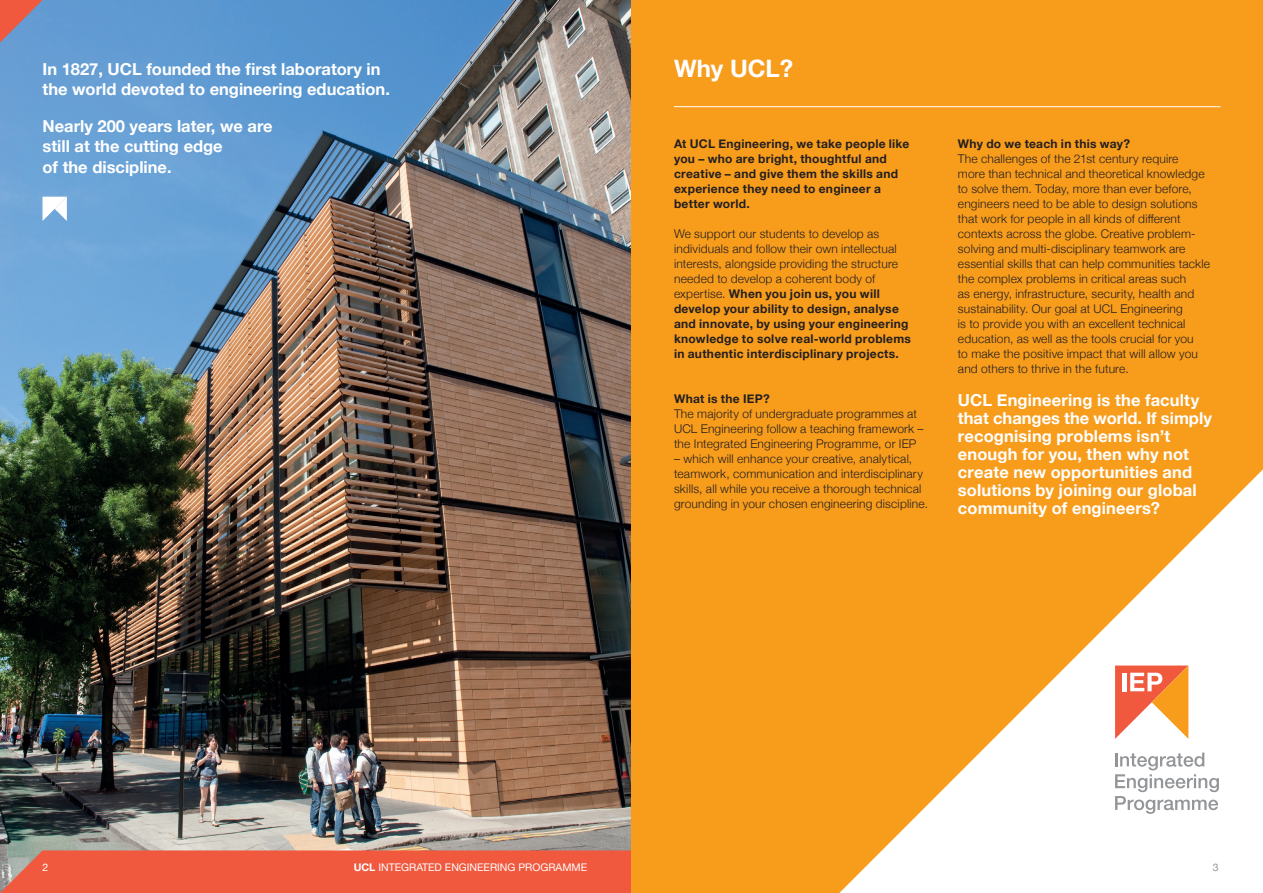
<style>
.page{position:relative;width:1263px;height:893px;background:#fff}
.page>*{position:absolute;margin:0;border:0;box-sizing:border-box;transform-origin:0 0}
.t1{font:700 24px "Helvetica Neue";color:#fff}
.t2{font:700 16.5px/18px "Helvetica Neue";color:#fff}
.t3{font:300 12px/15px "Helvetica Neue";letter-spacing:.015em;color:#231f20}
.t4{font:700 12px/15px "Helvetica Neue";letter-spacing:.025em;color:#231f20}
.t5{font:10.5px "Helvetica Neue";color:#fff}
.t6{font:10.5px "Helvetica Neue";color:#939598}
.s1{font-weight:300}
.s2{font-weight:700}
</style>
<div class="page">
<img style="left:0;top:0;width:631px;height:850px">
<div style="left:0;top:850px;width:631px;height:43px;background:#f0593e"></div>
<div style="left:631px;top:0;width:632px;height:893px;background:#f89c1c"></div>
<svg style="left:839px;top:469px;width:424px;height:424px"></svg>
<svg style="left:0;top:0;width:43px;height:43px;background:#a87b89"></svg>
<hr style="left:674px;top:106px;width:546px;height:1px;background:#fff">
<svg style="left:43px;top:197px;width:24px;height:24px"></svg>
<svg style="left:1115px;top:665px;width:73px;height:74px"></svg>
<svg style="left:1115px;top:753px;width:104px;height:61px;background:#e3e3e4"></svg>
<h2 class="t2" style="left:43px;top:59px;width:349px;line-height:20.2px">In 1827, UCL founded the first laboratory in the world devoted to engineering education.</h2>
<h2 class="t2" style="left:43px;top:116px;width:232px;line-height:20.2px">Nearly 200 years later, we are still at the cutting edge<br>of the discipline.</h2>
<h1 class="t1" style="left:674px;top:49px;width:121px">Why UCL?</h1>
<p class="t4" style="left:674px;top:136px;width:237px">At UCL Engineering, we take people like you – who are bright, thoughtful and creative – and give them the skills and experience they need to engineer a better world.</p>
<p class="t4" style="left:674px;top:226px;width:238px"><span class="s1">We support our students to develop as individuals and follow their own intellectual interests, alongside providing the structure needed to develop a coherent body of expertise.</span> When you join us, you will develop your ability to design, analyse and innovate, by using your engineering knowledge to solve real-world problems in authentic interdisciplinary projects.</p>
<p class="t4" style="left:674px;top:391px;width:97px">What is the IEP?</p>
<p class="t3" style="left:674px;top:405px;width:251px">The majority of undergraduate programmes at<br>UCL Engineering follow a teaching framework – the Integrated Engineering Programme, or IEP</p>
<p class="t3" style="left:674px;top:450px;width:256px">– which will enhance your creative, analytical, teamwork, communication and interdisciplinary skills, all while you receive a thorough technical grounding in your chosen engineering discipline.</p>
<p class="t4" style="left:958px;top:136px;width:174px">Why do we teach in this way?</p>
<p class="t3" style="left:958px;top:150px;width:254px">The challenges of the 21st century require<br>more than technical and theoretical knowledge to solve them. Today, more than ever before, engineers need to be able to design solutions that work for people in all kinds of different contexts across the globe. Creative problem&shy;solving and multi-disciplinary teamwork are essential skills that can help communities tackle the complex problems in critical areas such<br>as energy, infrastructure, security, health and sustainability. Our goal at UCL Engineering<br>is to provide you with an excellent technical education, as well as the tools crucial for you<br>to make the positive impact that will allow you and others to thrive in the future.</p>
<h2 class="t2" style="left:958px;top:391px;width:256px">UCL Engineering is the faculty that changes the world. If simply recognising problems isn’t enough for you, then why not create new opportunities and solutions by joining our global community of engineers?</h2>
<p class="t5" style="left:43px;top:860px;width:7px">2</p>
<p class="t5" style="left:354px;top:860px;width:235px"><span class="s2">UCL</span> INTEGRATED ENGINEERING PROGRAMME</p>
<p class="t6" style="left:1213px;top:860px;width:7px">3</p>
</div>
